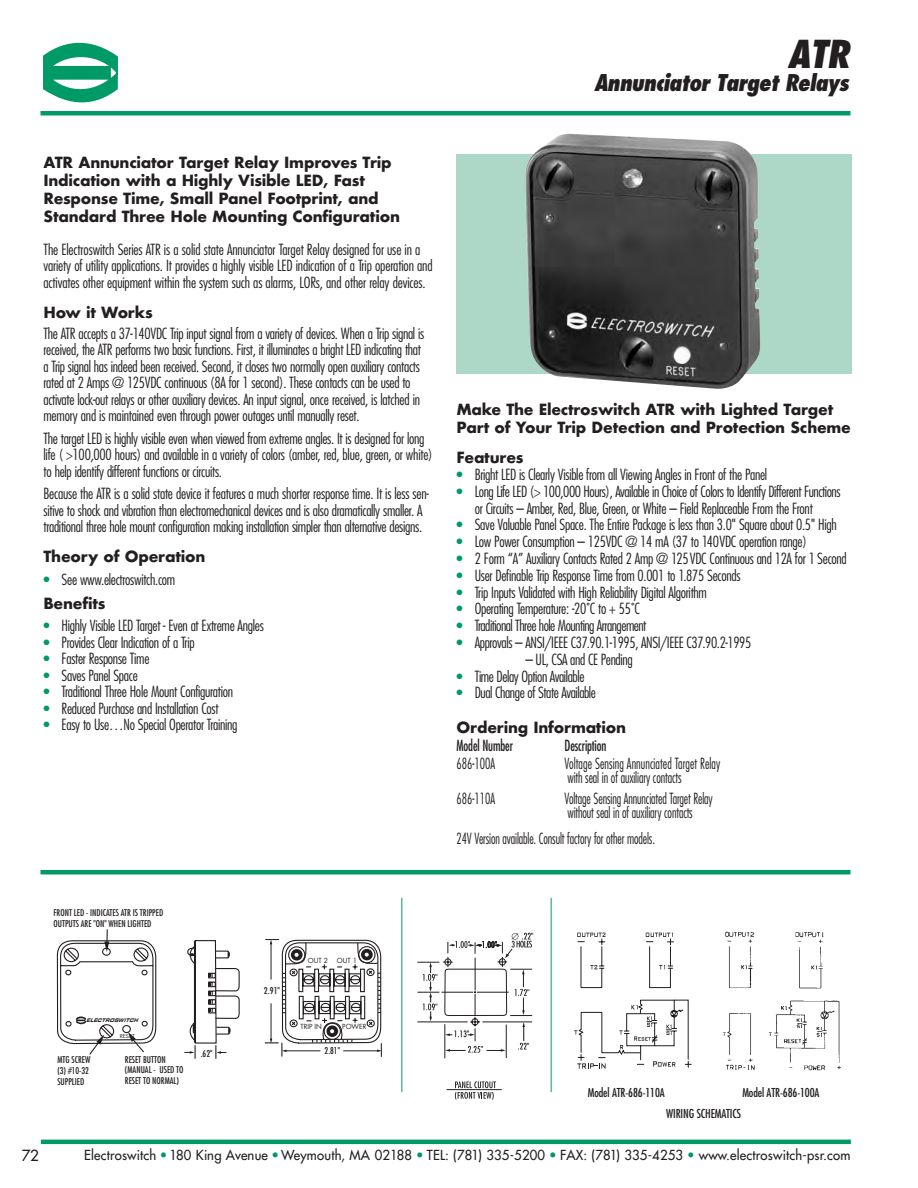
<style>
.page{position:relative;width:918px;height:1188px;background:#fff}
.page>*{position:absolute;margin:0;border:0;box-sizing:border-box;transform-origin:0 0}
.t1{font:italic 800 condensed 37.5px "Futura";color:#231f20}
.t2{font:italic 800 condensed 22.5px "Futura";letter-spacing:-.035em;color:#231f20}
.t3{font:300 condensed 15px/16.5px "Futura";letter-spacing:-.02em;color:#231f20}
.t4{font:700 15px/18px "Futura";letter-spacing:-.015em;color:#231f20}
.t5{font:300 condensed 15px/14.2px "Futura";letter-spacing:-.02em;color:#231f20;scale:.85 1}
.t6{font:300 condensed 15px/14.2px "Futura";letter-spacing:.005em;color:#231f20;scale:.85 1}
.t7{font:condensed 15px "Futura";letter-spacing:-.01em;color:#231f20;scale:.85 1}
.t8{font:15px "Futura";color:#231f20}
.t9{font:13.5px "Futura";letter-spacing:.015em;color:#231f20}
.t10{font:condensed 12px "Futura";letter-spacing:-.01em;color:#231f20}
.t11{font:condensed 9.15px/10.9px "Futura";color:#231f20}
.t12{font:condensed 9.15px "Futura";color:#231f20;scale:1.04 1}
.t13{font:6.9px "Futura";color:#231f20}
.t14{font:italic 5.1px "Eurostile Bold Extended Two";color:#231f20;scale:.78 1}
.t15{font:5.1px "Futura";color:#231f20;scale:1.11 1}
.s1{color:#009a67}
.s2{font-weight:700;font-stretch:normal}
</style>
<div class="page">
<div style="left:40px;top:111px;width:810px;height:5px;background:#009a67"></div>
<hr style="left:41px;top:1140px;width:810px;height:4px;background:#009a67">
<svg style="left:43px;top:42px;width:75px;height:61px"></svg>
<svg style="left:56px;top:929px;width:326px;height:130px"></svg>
<div style="left:456px;top:154px;width:396px;height:220px;background:#add8c8"></div>
<img style="left:525px;top:134px;width:235px;height:255px">
<hr style="left:506px;top:1025px;width:1px;height:33px;background:#231f20">
<hr style="left:444px;top:1024px;width:1px;height:34px;background:#231f20">
<hr style="left:447px;top:1089px;width:55px;height:1px;background:#231f20">
<svg style="left:455px;top:1081px;width:41px;height:19px"></svg>
<svg style="left:417px;top:933px;width:116px;height:120px"></svg>
<hr style="left:551px;top:898px;width:1px;height:194px;background:#009a67">
<hr style="left:402px;top:898px;width:1px;height:194px;background:#009a67">
<div style="left:40px;top:870px;width:810px;height:5px;background:#009a67"></div>
<img style="left:722px;top:931px;width:119px;height:140px">
<svg style="left:574px;top:933px;width:118px;height:136px"></svg>
<p class="t4" style="left:43px;top:153px;width:358px">ATR Annunciator Target Relay Improves Trip Indication with a Highly Visible LED, Fast Response Time, Small Panel Footprint, and Standard Three Hole Mounting Configuration</p>
<p class="t3" style="left:43px;top:241px;width:391px">The Electroswitch Series ATR is a solid state Annunciator Target Relay designed for use in a variety of utility applications. It provides a highly visible LED indication of a Trip operation and activates other equipment within the system such as alarms, LORs, and other relay devices.</p>
<p class="t4" style="left:43px;top:303px;width:111px">How it Works</p>
<p class="t3" style="left:43px;top:325px;width:382px">The ATR accepts a 37-140VDC Trip input signal from a variety of devices. When a Trip signal is received, the ATR performs two basic functions. First, it illuminates a bright LED indicating that a Trip signal has indeed been received. Second, it closes two normally open auxiliary contacts rated at 2 Amps @ 125VDC continuous (8A for 1 second). These contacts can be used to activate lock-out relays or other auxiliary devices. An input signal, once received, is latched in memory and is maintained even through power outages until manually reset.</p>
<p class="t3" style="left:43px;top:430px;width:391px">The target LED is highly visible even when viewed from extreme angles. It is designed for long life ( &gt;100,000 hours) and available in a variety of colors (amber, red, blue, green, or white) to help identify different functions or circuits.</p>
<p class="t3" style="left:43px;top:485px;width:387px">Because the ATR is a solid state device it features a much shorter response time. It is less sen&shy;sitive to shock and vibration than electromechanical devices and is also dramatically smaller. A traditional three hole mount configuration making installation simpler than alternative designs.</p>
<p class="t4" style="left:43px;top:548px;width:164px">Theory of Operation</p>
<p class="t3" style="left:43px;top:567px;width:133px;line-height:24px"><span class="s1">•</span> See www.electroswitch.com<br><span class="s2">Benefits</span></p>
<p class="t3" style="left:43px;top:617px;width:222px"><span class="s1">•</span> Highly Visible LED Target - Even at Extreme Angles</p>
<p class="t3" style="left:43px;top:634px;width:153px"><span class="s1">•</span> Provides Clear Indication of a Trip</p>
<p class="t3" style="left:43px;top:650px;width:107px"><span class="s1">•</span> Faster Response Time</p>
<p class="t3" style="left:43px;top:667px;width:96px"><span class="s1">•</span> Saves Panel Space</p>
<p class="t3" style="left:43px;top:683px;width:191px"><span class="s1">•</span> Traditional Three Hole Mount Configuration</p>
<p class="t3" style="left:43px;top:700px;width:177px"><span class="s1">•</span> Reduced Purchase and Installation Cost</p>
<p class="t3" style="left:43px;top:716px;width:196px"><span class="s1">•</span> Easy to Use…No Special Operator Training</p>
<h1 class="t1" style="left:788px;top:30px;width:63px">ATR</h1>
<h2 class="t2" style="left:594px;top:69px;width:256px">Annunciator Target Relays</h2>
<p class="t4" style="left:457px;top:401px;width:396px">Make The Electroswitch ATR with Lighted Target<br>Part of Your Trip Detection and Protection Scheme</p>
<p class="t4" style="left:457px;top:449px;width:68px">Features</p>
<p class="t3" style="left:457px;top:466px;width:312px"><span class="s1">•</span> Bright LED is Clearly Visible from all Viewing Angles in Front of the Panel</p>
<p class="t3" style="left:475px;top:483px;width:367px;text-indent:-18px"><span class="s1">•</span> Long Life LED (&gt; 100,000 Hours), Available in Choice of Colors to Identify Different Functions or Circuits – Amber, Red, Blue, Green, or White – Field Replaceable From the Front</p>
<p class="t3" style="left:457px;top:516px;width:382px"><span class="s1">•</span> Save Valuable Panel Space. The Entire Package is less than 3.0" Square about 0.5" High</p>
<p class="t3" style="left:457px;top:533px;width:352px"><span class="s1">•</span> Low Power Consumption – 125VDC @ 14 mA (37 to 140VDC operation range)</p>
<p class="t3" style="left:457px;top:550px;width:392px"><span class="s1">•</span> 2 Form “A” Auxiliary Contacts Rated 2 Amp @ 125VDC Continuous and 12A for 1 Second</p>
<p class="t3" style="left:457px;top:567px;width:285px"><span class="s1">•</span> User Definable Trip Response Time from 0.001 to 1.875 Seconds</p>
<p class="t3" style="left:457px;top:584px;width:252px"><span class="s1">•</span> Trip Inputs Validated with High Reliability Digital Algorithm</p>
<p class="t3" style="left:457px;top:600px;width:185px"><span class="s1">•</span> Operating Temperature: -20˚C to + 55˚C</p>
<p class="t3" style="left:457px;top:617px;width:191px"><span class="s1">•</span> Traditional Three hole Mounting Arrangement</p>
<p class="t3" style="left:457px;top:634px;width:296px"><span class="s1">•</span> Approvals – ANSI/IEEE C37.90.1-1995, ANSI/IEEE C37.90.2-1995</p>
<p class="t3" style="left:525px;top:651px;width:109px">– UL, CSA and CE Pending</p>
<p class="t3" style="left:457px;top:668px;width:129px"><span class="s1">•</span> Time Delay Option Available</p>
<p class="t3" style="left:457px;top:684px;width:141px"><span class="s1">•</span> Dual Change of State Available</p>
<p class="t4" style="left:457px;top:718px;width:171px">Ordering Information</p>
<p class="t7" style="left:457px;top:736px;width:68px">Model Number</p>
<p class="t7" style="left:565px;top:736px;width:51px">Description</p>
<p class="t5" style="left:457px;top:756px;width:47px">686-100A</p>
<p class="t6" style="left:565px;top:756px;width:185px">Voltage Sensing Annunciated Target Relay with seal in of auxiliary contacts</p>
<p class="t5" style="left:457px;top:791px;width:47px">686-110A</p>
<p class="t5" style="left:565px;top:791px;width:176px">Voltage Sensing Annunciated Target Relay without seal in of auxiliary contacts</p>
<p class="t5" style="left:457px;top:831px;width:235px">24V Version available. Consult factory for other models.</p>
<p class="t11" style="left:53px;top:907px;width:111px">FRONT LED - INDICATES ATR IS TRIPPED<br>OUTPUTS ARE "ON" WHEN LIGHTED</p>
<p class="t14" style="left:86px;top:1017px;width:71px">ELECTROSWITCH</p>
<p class="t15" style="left:120px;top:1033px;width:15px">RESET</p>
<p class="t11" style="left:57px;top:1054px;width:35px">MTG SCREW (3) #10-32<br>SUPPLIED</p>
<p class="t11" style="left:125px;top:1053px;width:60px">RESET BUTTON (MANUAL - USED TO<br>RESET TO NORMAL)</p>
<p class="t11" style="left:201px;top:1047px;width:13px">.62"</p>
<p class="t12" style="left:264px;top:985px;width:17px">2.91"</p>
<p class="t13" style="left:308px;top:956px;width:22px">OUT 2</p>
<p class="t13" style="left:337px;top:955px;width:22px">OUT 1</p>
<p class="t13" style="left:300px;top:1022px;width:23px">TRIP IN</p>
<p class="t13" style="left:342px;top:1022px;width:26px">POWER</p>
<p class="t11" style="left:325px;top:1045px;width:17px">2.81"</p>
<p class="t10" style="left:588px;top:1085px;width:79px">Model ATR-686-110A</p>
<p class="t10" style="left:742px;top:1085px;width:79px">Model ATR-686-100A</p>
<p class="t10" style="left:666px;top:1106px;width:76px">WIRING SCHEMATICS</p>
<p class="t8" style="left:22px;top:1146px;width:19px">72</p>
<p class="t9" style="left:84px;top:1146px;width:768px">Electroswitch <span class="s1">•</span> 180 King Avenue <span class="s1">•</span> Weymouth, MA 02188 <span class="s1">•</span> TEL: (781) 335-5200 <span class="s1">•</span> FAX: (781) 335-4253 <span class="s1">•</span> www.electroswitch-psr.com</p>
</div>
